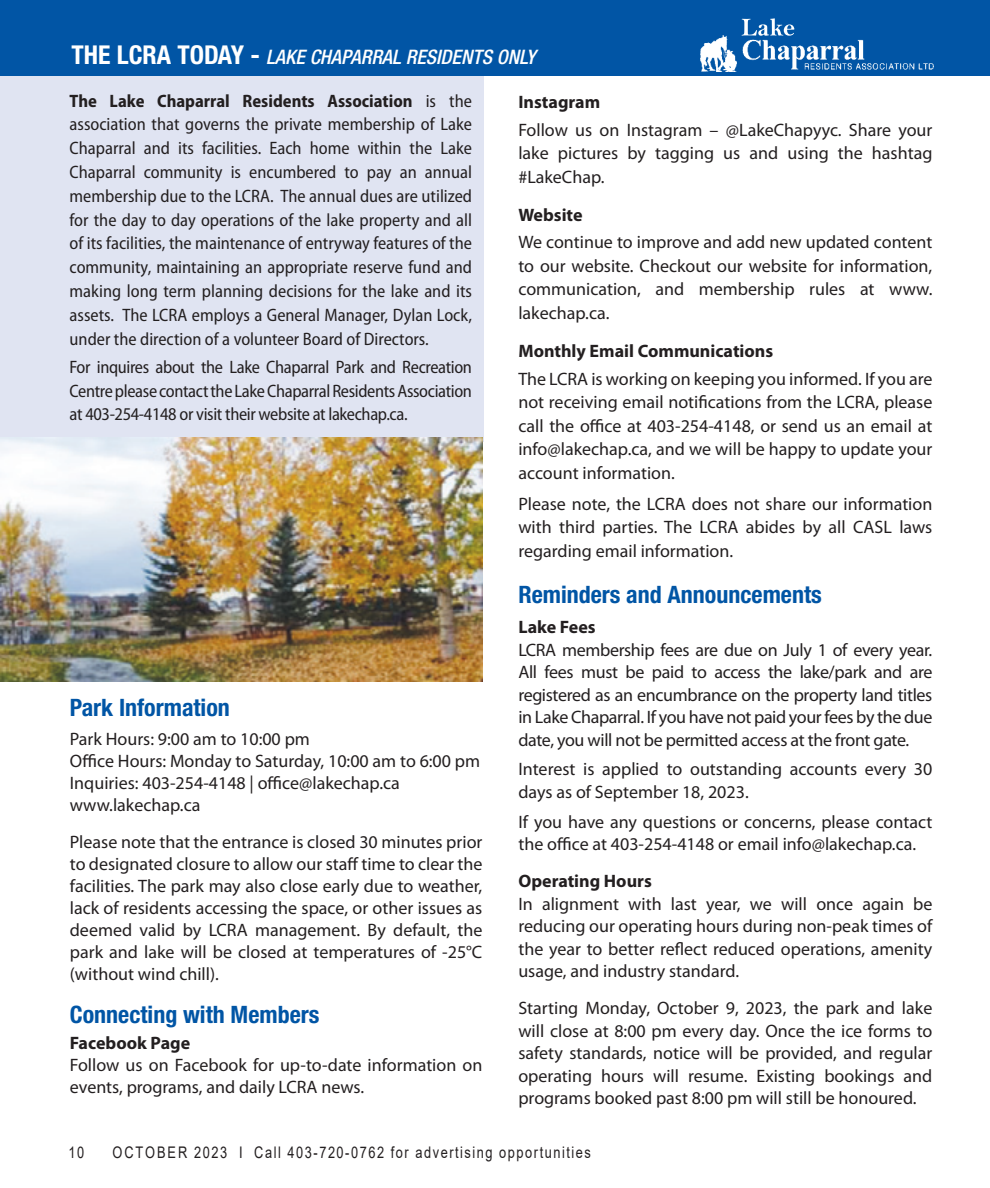
<style>
.page{position:relative;width:990px;height:1188px;background:#fff}
.page>*{position:absolute;margin:0;border:0;box-sizing:border-box;transform-origin:0 0}
.In_Around_title{font:700 condensed 24px "Helvetica Neue LT Std";color:#0155a5}
.t1{font:italic 500 condensed 20px "Helvetica Neue LT Std";color:#fff}
.Body_text{font:18px/22.6px "Myriad Pro";color:#231f20;text-align:justify}
.t2{font:semi-condensed 18px/23.8px "Myriad Pro";letter-spacing:-.015em;color:#231f20;text-align:justify}
.Body_text-2{font:700 18px "Myriad Pro";color:#231f20}
.t3{font:16px "Arial";letter-spacing:.12em;color:#231f20;scale:.8 1}
.s1{font-weight:700;font-style:normal;font-size:26px}
.s2{font-weight:700}
</style>
<div class="page">
<div style="left:0;top:71px;width:484px;height:370px;background:#e0e4f2"></div>
<div style="left:0;top:0;width:990px;height:75px;background:#0155a5"></div>
<img style="left:701px;top:36px;width:233px;height:35px">
<svg style="left:742px;top:18px;width:52px;height:18px"></svg>
<img style="left:0;top:438px;width:483px;height:244px">
<p class="t1" style="left:72px;top:45px;width:465px"><span class="s1">THE LCRA TODAY -</span> LAKE CHAPARRAL RESIDENTS ONLY</p>
<p class="t2" style="left:70px;top:89px;width:404px"><span class="s2">The Lake Chaparral Residents Association</span> is the association that governs the private membership of Lake Chaparral and its facilities. Each home within the Lake Chaparral community is encumbered to pay an annual membership due to the LCRA. The annual dues are utilized for the day to day operations of the lake property and all of its facilities, the maintenance of entryway features of the community, maintaining an appropriate reserve fund and making long term planning decisions for the lake and its assets. The LCRA employs a General Manager, Dylan Lock, under the direction of a volunteer Board of Directors.</p>
<p class="t2" style="left:70px;top:355px;width:404px">For inquires about the Lake Chaparral Park and Recreation Centre please contact the Lake Chaparral Residents Association at 403-254-4148 or visit their website at lakechap.ca.</p>
<p class="Body_text-2" style="left:518px;top:90px;width:83px">Instagram</p>
<p class="Body_text" style="left:518px;top:117px;width:416px;line-height:23.6px">Follow us on Instagram – @LakeChapyyc. Share your lake pictures by tagging us and using the hashtag #LakeChap.</p>
<p class="Body_text-2" style="left:518px;top:203px;width:66px">Website</p>
<p class="Body_text" style="left:518px;top:230px;width:416px;line-height:23.6px">We continue to improve and add new updated content to our website. Checkout our website for information, communication, and membership rules at www. lakechap.ca.</p>
<p class="Body_text-2" style="left:518px;top:339px;width:256px">Monthly Email Communications</p>
<p class="Body_text" style="left:518px;top:367px;width:416px;line-height:23.6px">The LCRA is working on keeping you informed. If you are not receiving email notifications from the LCRA, please call the office at 403-254-4148, or send us an email at info@lakechap.ca, and we will be happy to update your account information.</p>
<p class="Body_text" style="left:518px;top:492px;width:416px;line-height:23.6px">Please note, the LCRA does not share our information with third parties. The LCRA abides by all CASL laws regarding email information.</p>
<p class="In_Around_title" style="left:518px;top:580px;width:305px">Reminders and Announcements</p>
<p class="Body_text-2" style="left:518px;top:615px;width:79px">Lake Fees</p>
<p class="Body_text" style="left:518px;top:638px;width:416px">LCRA membership fees are due on July 1 of every year.<br>All fees must be paid to access the lake/park and are registered as an encumbrance on the property land titles in Lake Chaparral. If you have not paid your fees by the due date, you will not be permitted access at the front gate.</p>
<p class="Body_text" style="left:518px;top:758px;width:415px">Interest is applied to outstanding accounts every 30 days as of September 18, 2023.</p>
<p class="Body_text" style="left:518px;top:810px;width:415px">If you have any questions or concerns, please contact the office at 403-254-4148 or email info@lakechap.ca.</p>
<p class="Body_text-2" style="left:518px;top:869px;width:135px">Operating Hours</p>
<p class="Body_text" style="left:518px;top:892px;width:416px">In alignment with last year, we will once again be reducing our operating hours during non-peak times of the year to better reflect reduced operations, amenity usage, and industry standard.</p>
<p class="Body_text" style="left:518px;top:997px;width:416px">Starting Monday, October 9, 2023, the park and lake will close at 8:00 pm every day. Once the ice forms to safety standards, notice will be provided, and regular operating hours will resume. Existing bookings and programs booked past 8:00 pm will still be honoured.</p>
<p class="In_Around_title" style="left:70px;top:693px;width:162px">Park Information</p>
<p class="Body_text" style="left:70px;top:728px;width:242px">Park Hours: 9:00 am to 10:00 pm</p>
<p class="Body_text" style="left:70px;top:750px;width:412px">Office Hours: Monday to Saturday, 10:00 am to 6:00 pm</p>
<p class="Body_text" style="left:70px;top:772px;width:332px">Inquiries: 403-254-4148 | office@lakechap.ca</p>
<p class="Body_text" style="left:70px;top:794px;width:132px">www.lakechap.ca</p>
<p class="Body_text" style="left:70px;top:830px;width:414px;line-height:22px">Please note that the entrance is closed 30 minutes prior to designated closure to allow our staff time to clear the facilities. The park may also close early due to weather, lack of residents accessing the space, or other issues as deemed valid by LCRA management. By default, the park and lake will be closed at temperatures of -25°C (without wind chill).</p>
<p class="In_Around_title" style="left:70px;top:1000px;width:251px">Connecting with Members</p>
<p class="Body_text-2" style="left:70px;top:1032px;width:122px">Facebook Page</p>
<p class="Body_text" style="left:70px;top:1054px;width:414px;line-height:22px">Follow us on Facebook for up-to-date information on events, programs, and daily LCRA news.</p>
<p class="t3" style="left:68px;top:1141px;width:21px">10</p>
<p class="t3" style="left:112px;top:1141px;width:600px">OCTOBER 2023 I Call 403-720-0762 for advertising opportunities</p>
</div>
